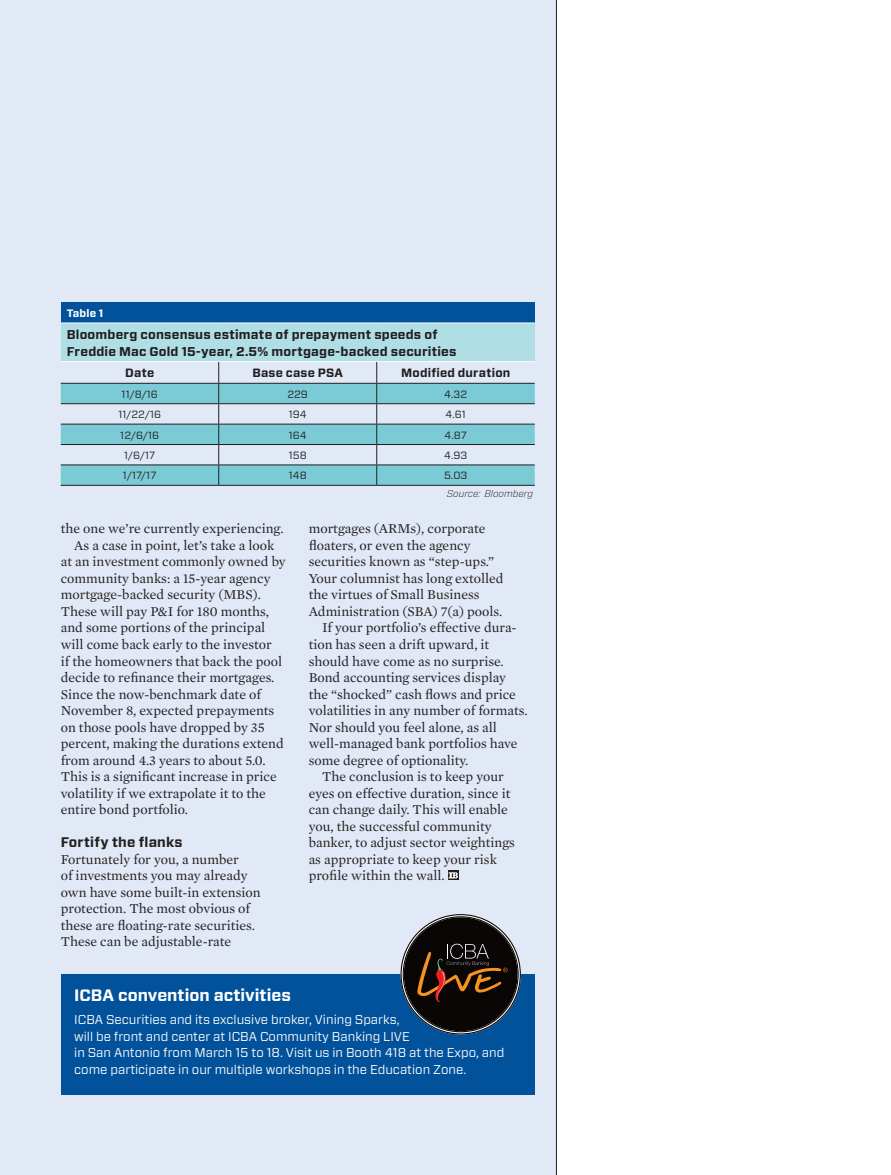
<style>
.page{position:relative;width:891px;height:1175px;background:#fff}
.page>*{position:absolute;margin:0;border:0;box-sizing:border-box;transform-origin:0 0}
._01__sidebar_head_re{font:700 16.5px "Forza";color:#fff}
._01_body_indent_ICB{font:13.8px/16.5px "Mercury Text G1";color:#231f20}
._01_body_noindent_IC{font:13.8px/16.5px "Mercury Text G1";color:#231f20}
._01_body_noindent_IC-2{font:700 13.8px "Forza";letter-spacing:.01em;color:#231f20}
._02_sidebar_noindent{font:12.75px/16.5px "Forza";color:#fff}
._02_sidebar_noindent-2{font:700 12.75px/16.5px "Forza";letter-spacing:.015em;color:#231f20}
._04_sidebar_centered{font:700 12px "Forza";letter-spacing:.02em;color:#231f20}
.table_text_center{font:700 10.8px "Forza";letter-spacing:.02em;color:#fff}
._04_sidebar_centered-2{font:10.5px "Forza";color:#231f20}
._16_source_line{font:italic 300 9.75px "Forza";color:#231f20}
</style>
<div class="page">
<div style="left:0;top:0;width:891px;height:1174px;background:#e1e9f6"></div>
<div style="left:556px;top:0;width:335px;height:1174px;background:#fff"></div>
<hr style="left:556px;top:0;width:1px;height:1174px;background:#231f20">
<svg style="left:448px;top:870px;width:11px;height:10px"></svg>
<svg style="left:448px;top:872px;width:10px;height:6px"></svg>
<div style="left:61px;top:974px;width:473px;height:120px;background:#01519b"></div>
<div style="left:403px;top:916px;width:115px;height:115px;background:#0b0606;border-radius:50%"></div>
<svg style="left:417px;top:943px;width:91px;height:59px"></svg>
<div style="left:61px;top:302px;width:474px;height:21px;background:#01519b"></div>
<div style="left:61px;top:323px;width:474px;height:39px;background:#b0dee5"></div>
<svg style="left:61px;top:384px;width:474px;height:101px;fill:#7acbd5"></svg>
<hr style="left:61px;top:322px;width:158px;height:1px;background:#fff">
<hr style="left:219px;top:322px;width:158px;height:1px;background:#fff">
<hr style="left:377px;top:322px;width:158px;height:1px;background:#fff">
<hr style="left:61px;top:361px;width:158px;height:1px;background:#fff">
<hr style="left:219px;top:361px;width:158px;height:1px;background:#fff">
<hr style="left:377px;top:361px;width:158px;height:1px;background:#fff">
<svg style="left:218px;top:362px;width:1px;height:123px"></svg>
<svg style="left:376px;top:362px;width:1px;height:123px"></svg>
<hr style="left:61px;top:383px;width:158px;height:1px;background:#231f20">
<hr style="left:219px;top:383px;width:158px;height:1px;background:#231f20">
<hr style="left:377px;top:383px;width:158px;height:1px;background:#231f20">
<hr style="left:61px;top:403px;width:158px;height:1px;background:#231f20">
<hr style="left:219px;top:403px;width:158px;height:1px;background:#231f20">
<hr style="left:377px;top:403px;width:158px;height:1px;background:#231f20">
<hr style="left:61px;top:424px;width:158px;height:1px;background:#231f20">
<hr style="left:219px;top:424px;width:158px;height:1px;background:#231f20">
<hr style="left:377px;top:424px;width:158px;height:1px;background:#231f20">
<hr style="left:61px;top:444px;width:158px;height:1px;background:#231f20">
<hr style="left:219px;top:444px;width:158px;height:1px;background:#231f20">
<hr style="left:377px;top:444px;width:158px;height:1px;background:#231f20">
<hr style="left:61px;top:464px;width:158px;height:1px;background:#231f20">
<hr style="left:219px;top:464px;width:158px;height:1px;background:#231f20">
<hr style="left:377px;top:464px;width:158px;height:1px;background:#231f20">
<hr style="left:61px;top:485px;width:158px;height:1px;background:#231f20">
<hr style="left:219px;top:485px;width:158px;height:1px;background:#231f20">
<hr style="left:377px;top:485px;width:158px;height:1px;background:#231f20">
<p class="table_text_center" style="left:67px;top:306px;width:38px">Table 1</p>
<p class="_02_sidebar_noindent-2" style="left:67px;top:326px;width:391px">Bloomberg consensus estimate of prepayment speeds of<br>Freddie Mac Gold 15-year, 2.5% mortgage-backed securities</p>
<p class="_04_sidebar_centered" style="left:125px;top:365px;width:31px">Date</p>
<p class="_04_sidebar_centered" style="left:252px;top:365px;width:92px">Base case PSA</p>
<p class="_04_sidebar_centered" style="left:401px;top:365px;width:111px">Modified duration</p>
<p class="_04_sidebar_centered-2" style="left:122px;top:387px;width:38px">11/8/16</p>
<p class="_04_sidebar_centered-2" style="left:287px;top:387px;width:22px">229</p>
<p class="_04_sidebar_centered-2" style="left:444px;top:387px;width:24px">4.32</p>
<p class="_04_sidebar_centered-2" style="left:118px;top:407px;width:44px">11/22/16</p>
<p class="_04_sidebar_centered-2" style="left:289px;top:407px;width:19px">194</p>
<p class="_04_sidebar_centered-2" style="left:446px;top:407px;width:22px">4.61</p>
<p class="_04_sidebar_centered-2" style="left:120px;top:428px;width:40px">12/6/16</p>
<p class="_04_sidebar_centered-2" style="left:289px;top:428px;width:19px">164</p>
<p class="_04_sidebar_centered-2" style="left:445px;top:428px;width:24px">4.87</p>
<p class="_04_sidebar_centered-2" style="left:124px;top:448px;width:33px">1/6/17</p>
<p class="_04_sidebar_centered-2" style="left:289px;top:448px;width:20px">158</p>
<p class="_04_sidebar_centered-2" style="left:444px;top:448px;width:25px">4.93</p>
<p class="_04_sidebar_centered-2" style="left:123px;top:468px;width:35px">1/17/17</p>
<p class="_04_sidebar_centered-2" style="left:289px;top:468px;width:19px">148</p>
<p class="_04_sidebar_centered-2" style="left:444px;top:468px;width:25px">5.03</p>
<p class="_16_source_line" style="left:447px;top:486px;width:88px">Source: Bloomberg</p>
<p class="_01_body_noindent_IC" style="left:61px;top:520px;width:224px">the one we’re currently experiencing.</p>
<p class="_01_body_indent_ICB" style="left:61px;top:537px;width:227px;text-indent:14px">As a case in point, let’s take a look at an investment commonly owned by community banks: a 15-year agency mortgage-backed security (MBS).<br>These will pay P&amp;I for 180 months, and some portions of the principal will come back early to the investor<br>if the homeowners that back the pool decide to refinance their mortgages.<br>Since the now-benchmark date of November 8, expected prepayments on those pools have dropped by 35 percent, making the durations extend from around 4.3 years to about 5.0.<br>This is a significant increase in price volatility if we extrapolate it to the entire bond portfolio.</p>
<p class="_01_body_noindent_IC-2" style="left:61px;top:833px;width:123px">Fortify the flanks</p>
<p class="_01_body_noindent_IC" style="left:61px;top:850px;width:201px">Fortunately for you, a number<br>of investments you may already own have some built-in extension protection. The most obvious of these are floating-rate securities.<br>These can be adjustable-rate</p>
<p class="_01_body_noindent_IC" style="left:309px;top:520px;width:197px">mortgages (ARMs), corporate floaters, or even the agency securities known as “step-ups.”<br>Your columnist has long extolled the virtues of Small Business<br>Administration (SBA) 7(a) pools.</p>
<p class="_01_body_indent_ICB" style="left:309px;top:619px;width:220px;text-indent:14px">If your portfolio’s effective dura&shy;tion has seen a drift upward, it should have come as no surprise.<br>Bond accounting services display the “shocked” cash flows and price volatilities in any number of formats.<br>Nor should you feel alone, as all well-managed bank portfolios have some degree of optionality.</p>
<p class="_01_body_indent_ICB" style="left:309px;top:768px;width:208px;text-indent:14px">The conclusion is to keep your eyes on effective duration, since it can change daily. This will enable you, the successful community banker, to adjust sector weightings as appropriate to keep your risk profile within the wall.</p>
<p class="_01__sidebar_head_re" style="left:74px;top:984px;width:218px">ICBA convention activities</p>
<p class="_02_sidebar_noindent" style="left:74px;top:1011px;width:432px">ICBA Securities and its exclusive broker, Vining Sparks,<br>will be front and center at ICBA Community Banking LIVE<br>in San Antonio from March 15 to 18. Visit us in Booth 418 at the Expo, and come participate in our multiple workshops in the Education Zone.</p>
</div>
